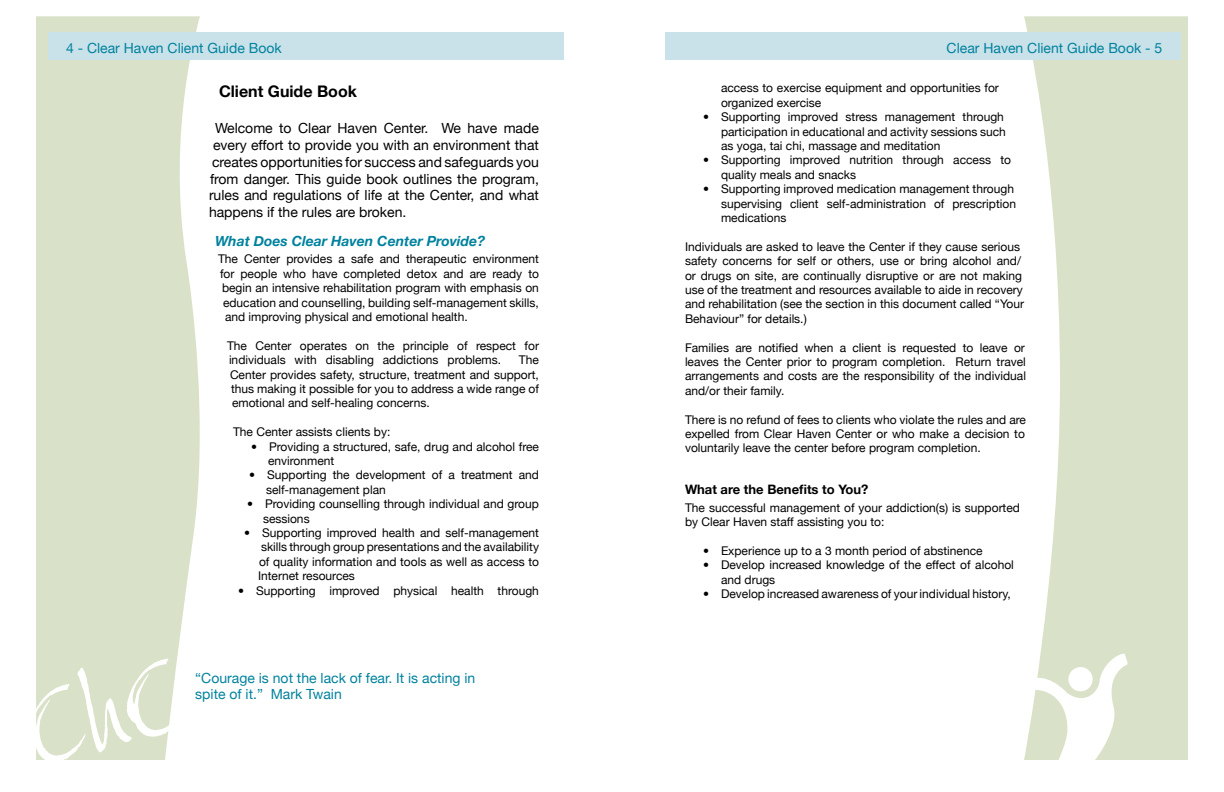
<style>
.page{position:relative;width:1224px;height:792px;background:#fff}
.page>*{position:absolute;margin:0;border:0;box-sizing:border-box;transform-origin:0 0}
.t1{font:700 16px "Helvetica Neue";color:#000}
.t2{font:14px/16.8px "Helvetica Neue";color:#000;text-align:justify}
.t3{font:14px/16.8px "Helvetica Neue";color:#00829e}
.t4{font:italic 700 14px "Helvetica Neue";color:#00829e}
.t5{font:700 13px "Helvetica Neue";color:#000}
.t6{font:12px/14.4px "Helvetica Neue";color:#000}
</style>
<div class="page">
<div style="left:36px;top:16px;width:164px;height:640px;background:#d9e2c8"></div>
<div style="left:48px;top:32px;width:516px;height:28px;background:#c9e1e9"></div>
<svg style="left:1024px;top:16px;width:164px;height:744px;fill:#d9e2c8"></svg>
<div style="left:665px;top:32px;width:516px;height:28px;background:#c9e1e9"></div>
<svg style="left:1029px;top:654px;width:99px;height:106px"></svg>
<div style="left:1068px;top:667px;width:25px;height:24px;background:#fff;border-radius:50%"></div>
<div style="left:36px;top:656px;width:142px;height:104px;background:#d9e2c8"></div>
<p class="t3" style="left:78px;top:39px;width:206px">- Clear Haven Client Guide Book</p>
<p class="t3" style="left:947px;top:39px;width:206px">Clear Haven Client Guide Book -</p>
<h1 class="t1" style="left:219px;top:81px;width:140px">Client Guide Book</h1>
<p class="t2" style="left:209px;top:120px;width:332px;text-indent:6px">Welcome to Clear Haven Center. We have made every effort to provide you with an environment that creates opportunities for success and safeguards you from danger. This guide book outlines the program, rules and regulations of life at the Center, and what happens if the rules are broken.</p>
<p class="t4" style="left:215px;top:232px;width:272px">What Does Clear Haven Center Provide?</p>
<p class="t6" style="left:218px;top:252px;width:323px">The Center provides a safe and therapeutic environment</p>
<p class="t6" style="left:220px;top:266px;width:321px">for people who have completed detox and are ready to</p>
<p class="t6" style="left:222px;top:281px;width:318px">begin an intensive rehabilitation program with emphasis on</p>
<p class="t6" style="left:223px;top:295px;width:317px">education and counselling, building self-management skills,</p>
<p class="t6" style="left:225px;top:309px;width:244px">and improving physical and emotional health.</p>
<p class="t6" style="left:227px;top:338px;width:314px">The Center operates on the principle of respect for individuals with disabling addictions problems.</p>
<p class="t6" style="left:721px;top:81px;width:297px">access to exercise equipment and opportunities for organized exercise<br>Supporting improved stress management through participation in educational and activity sessions such as yoga, tai chi, massage and meditation<br>Supporting improved nutrition through access to quality meals and snacks<br>Supporting improved medication management through supervising client self-administration of prescription medications</p>
<p class="t6" style="left:685px;top:239px;width:341px">Individuals are asked to leave the Center if they cause serious safety concerns for self or others, use or bring alcohol and/ or drugs on site, are continually disruptive or are not making use of the treatment and resources available to aide in recovery and rehabilitation (see the section in this document called “Your Behaviour” for details.)</p>
<p class="t6" style="left:685px;top:340px;width:343px;text-align:justify">Families are notified when a client is requested to leave or leaves the Center prior to program completion. Return travel arrangements and costs are the responsibility of the individual and/or their family.</p>
<p class="t6" style="left:685px;top:412px;width:343px;text-align:justify">There is no refund of fees to clients who violate the rules and are expelled from Clear Haven Center or who make a decision to voluntarily leave the center before program completion.</p>
<p class="t5" style="left:685px;top:482px;width:185px">What are the Benefits to You?</p>
<p class="t6" style="left:685px;top:500px;width:337px">The successful management of your addiction(s) is supported by Clear Haven staff assisting you to:</p>
<p class="t6" style="left:721px;top:543px;width:294px">Experience up to a 3 month period of abstinence Develop increased knowledge of the effect of alcohol and drugs<br>Develop increased awareness of your individual history,</p>
<p class="t6" style="left:703px;top:110px;width:7px">•</p>
<p class="t6" style="left:703px;top:153px;width:7px">•</p>
<p class="t6" style="left:703px;top:182px;width:7px">•</p>
<p class="t6" style="left:230px;top:353px;width:310px;text-align:justify;text-indent:289px">The Center provides safety, structure, treatment and support, thus making it possible for you to address a wide range of emotional and self-healing concerns.</p>
<p class="t6" style="left:233px;top:425px;width:159px">The Center assists clients by:</p>
<p class="t6" style="left:269px;top:439px;width:272px">Providing a structured, safe, drug and alcohol free</p>
<p class="t6" style="left:268px;top:453px;width:68px">environment</p>
<p class="t6" style="left:267px;top:468px;width:273px">Supporting the development of a treatment and</p>
<p class="t6" style="left:266px;top:482px;width:121px">self-management plan</p>
<p class="t6" style="left:265px;top:497px;width:275px">Providing counselling through individual and group</p>
<p class="t6" style="left:263px;top:511px;width:48px">sessions</p>
<p class="t6" style="left:262px;top:525px;width:278px">Supporting improved health and self-management</p>
<p class="t6" style="left:261px;top:540px;width:280px">skills through group presentations and the availability</p>
<p class="t6" style="left:259px;top:554px;width:282px">of quality information and tools as well as access to</p>
<p class="t6" style="left:258px;top:569px;width:98px">Internet resources</p>
<p class="t6" style="left:256px;top:583px;width:284px">Supporting improved physical health through</p>
<p class="t6" style="left:251px;top:439px;width:7px">•</p>
<p class="t6" style="left:249px;top:468px;width:7px">•</p>
<p class="t6" style="left:247px;top:497px;width:7px">•</p>
<p class="t6" style="left:244px;top:525px;width:7px">•</p>
<p class="t6" style="left:703px;top:543px;width:7px">• •</p>
<p class="t6" style="left:703px;top:587px;width:7px">•</p>
<p class="t6" style="left:238px;top:583px;width:7px">•</p>
<p class="t3" style="left:195px;top:669px;width:282px">“Courage is not the lack of fear. It is acting in spite of it.” Mark Twain</p>
</div>
